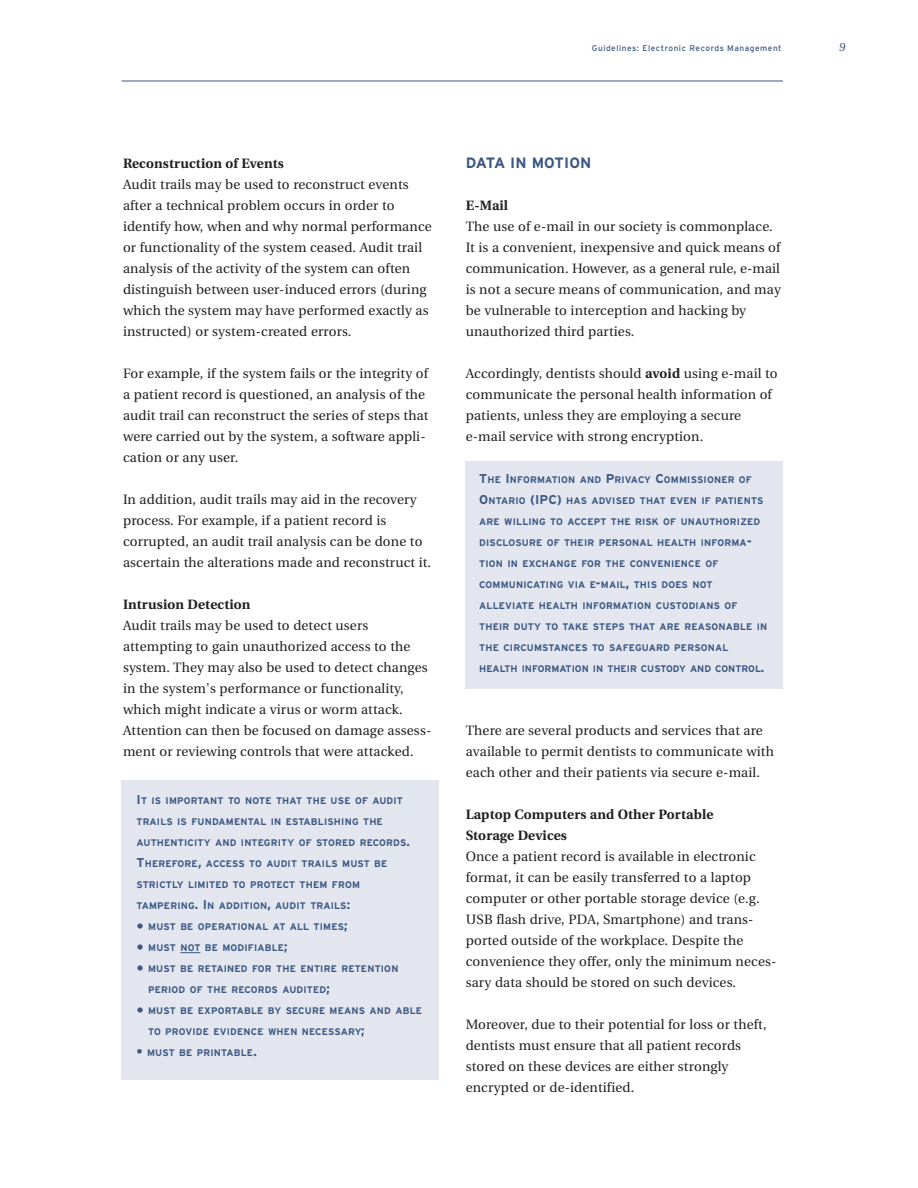
<style>
.page{position:relative;width:918px;height:1188px;background:#fff}
.page>*{position:absolute;margin:0;border:0;box-sizing:border-box;transform-origin:0 0}
.t1{font:700 15px "Interstate";letter-spacing:.005em;color:#3b5783}
.t2{font:13.5px/21px "Utopia";letter-spacing:.01em;color:#231f20}
.t3{font:700 13.5px/21px "Utopia";letter-spacing:.01em;color:#231f20}
.t4{font:italic 12px "Utopia";color:#3b5783}
.t5{font:700 9.6px/21px "Interstate";letter-spacing:.02em;color:#3b5783}
.t6{font:8.25px "Interstate";letter-spacing:.065em;color:#3b5783}
.s1{font-size:12.75px}
.s2{font-family:"Lucida Grande";font-weight:400;font-size:12.75px}
.s3{font-weight:700}
</style>
<div class="page">
<div style="left:122px;top:780px;width:317px;height:300px;background:#e4e6ef"></div>
<div style="left:466px;top:461px;width:317px;height:227px;background:#e4e6ef"></div>
<hr style="left:122px;top:81px;width:661px;height:1px;background:#3b5783">
<svg style="left:180px;top:952px;width:20px;height:1px"></svg>
<p class="t6" style="left:592px;top:44px;width:191px">Guidelines: Electronic Records Management</p>
<p class="t4" style="left:838px;top:42px;width:8px">9</p>
<h2 class="t3" style="left:123px;top:154px;width:162px">Reconstruction of Events</h2>
<p class="t2" style="left:123px;top:175px;width:310px">Audit trails may be used to reconstruct events after a technical problem occurs in order to identify how, when and why normal performance or functionality of the system ceased. Audit trail analysis of the activity of the system can often distinguish between user-induced errors (during which the system may have performed exactly as instructed) or system-created errors.</p>
<p class="t2" style="left:123px;top:364px;width:307px">For example, if the system fails or the integrity of a patient record is questioned, an analysis of the audit trail can reconstruct the series of steps that were carried out by the system, a software appli&shy;cation or any user.</p>
<p class="t2" style="left:123px;top:490px;width:310px">In addition, audit trails may aid in the recovery process. For example, if a patient record is corrupted, an audit trail analysis can be done to ascertain the alterations made and reconstruct it.</p>
<h2 class="t3" style="left:123px;top:595px;width:129px">Intrusion Detection</h2>
<p class="t2" style="left:123px;top:616px;width:310px">Audit trails may be used to detect users attempting to gain unauthorized access to the system. They may also be used to detect changes in the system's performance or functionality, which might indicate a virus or worm attack.<br>Attention can then be focused on damage assess&shy;ment or reviewing controls that were attacked.</p>
<p class="t5" style="left:136px;top:790px;width:275px"><span class="s1">I</span>T IS IMPORTANT TO NOTE THAT THE USE OF AUDIT TRAILS IS FUNDAMENTAL IN ESTABLISHING THE AUTHENTICITY AND INTEGRITY OF STORED RECORDS<span class="s1">.<br>T</span>HEREFORE<span class="s1">,</span> ACCESS TO AUDIT TRAILS MUST BE STRICTLY LIMITED TO PROTECT THEM FROM TAMPERING<span class="s1">. I</span>N ADDITION<span class="s1">,</span> AUDIT TRAILS<span class="s1">:</span></p>
<p class="t5" style="left:136px;top:916px;width:213px"><span class="s2">●</span> MUST BE OPERATIONAL AT ALL TIMES<span class="s1">;</span></p>
<p class="t5" style="left:137px;top:937px;width:153px"><span class="s2">●</span> MUST NOT BE MODIFIABLE<span class="s1">;</span></p>
<p class="t5" style="left:148px;top:958px;width:252px;text-indent:-12px"><span class="s2">●</span> MUST BE RETAINED FOR THE ENTIRE RETENTION<br>PERIOD OF THE RECORDS AUDITED<span class="s1">;</span></p>
<p class="t5" style="left:148px;top:1000px;width:275px;text-indent:-12px"><span class="s2">●</span> MUST BE EXPORTABLE BY SECURE MEANS AND ABLE<br>TO PROVIDE EVIDENCE WHEN NECESSARY<span class="s1">;</span></p>
<p class="t5" style="left:136px;top:1042px;width:122px"><span class="s1">•</span> MUST BE PRINTABLE<span class="s1">.</span></p>
<h1 class="t1" style="left:466px;top:154px;width:127px">DATA IN MOTION</h1>
<h2 class="t3" style="left:466px;top:196px;width:44px">E-Mail</h2>
<p class="t2" style="left:466px;top:217px;width:317px">The use of e-mail in our society is commonplace.<br>It is a convenient, inexpensive and quick means of communication. However, as a general rule, e-mail is not a secure means of communication, and may be vulnerable to interception and hacking by unauthorized third parties.</p>
<p class="t2" style="left:466px;top:364px;width:313px">Accordingly, dentists should <span class="s3">avoid</span> using e-mail to communicate the personal health information of patients, unless they are employing a secure e-mail service with strong encryption.</p>
<p class="t5" style="left:479px;top:469px;width:290px"><span class="s1">T</span>HE <span class="s1">I</span>NFORMATION AND <span class="s1">P</span>RIVACY <span class="s1">C</span>OMMISSIONER OF <span class="s1">O</span>NTARIO <span class="s1">(IPC)</span> HAS ADVISED THAT EVEN IF PATIENTS ARE WILLING TO ACCEPT THE RISK OF UNAUTHORIZED DISCLOSURE OF THEIR PERSONAL HEALTH INFORMA<span class="s1">-</span>TION IN EXCHANGE FOR THE CONVENIENCE OF COMMUNICATING VIA E<span class="s1">-</span>MAIL<span class="s1">,</span> THIS DOES NOT ALLEVIATE HEALTH INFORMATION CUSTODIANS OF THEIR DUTY TO TAKE STEPS THAT ARE REASONABLE IN THE CIRCUMSTANCES TO SAFEGUARD PERSONAL HEALTH INFORMATION IN THEIR CUSTODY AND CONTROL<span class="s1">.</span></p>
<p class="t2" style="left:466px;top:721px;width:310px">There are several products and services that are available to permit dentists to communicate with each other and their patients via secure e-mail.</p>
<h2 class="t3" style="left:466px;top:805px;width:249px">Laptop Computers and Other Portable<br>Storage Devices</h2>
<p class="t2" style="left:466px;top:847px;width:312px">Once a patient record is available in electronic format, it can be easily transferred to a laptop computer or other portable storage device (e.g.<br>USB flash drive, PDA, Smartphone) and trans&shy;ported outside of the workplace. Despite the convenience they offer, only the minimum neces&shy;sary data should be stored on such devices.</p>
<p class="t2" style="left:466px;top:1015px;width:302px">Moreover, due to their potential for loss or theft, dentists must ensure that all patient records stored on these devices are either strongly encrypted or de-identified.</p>
</div>
